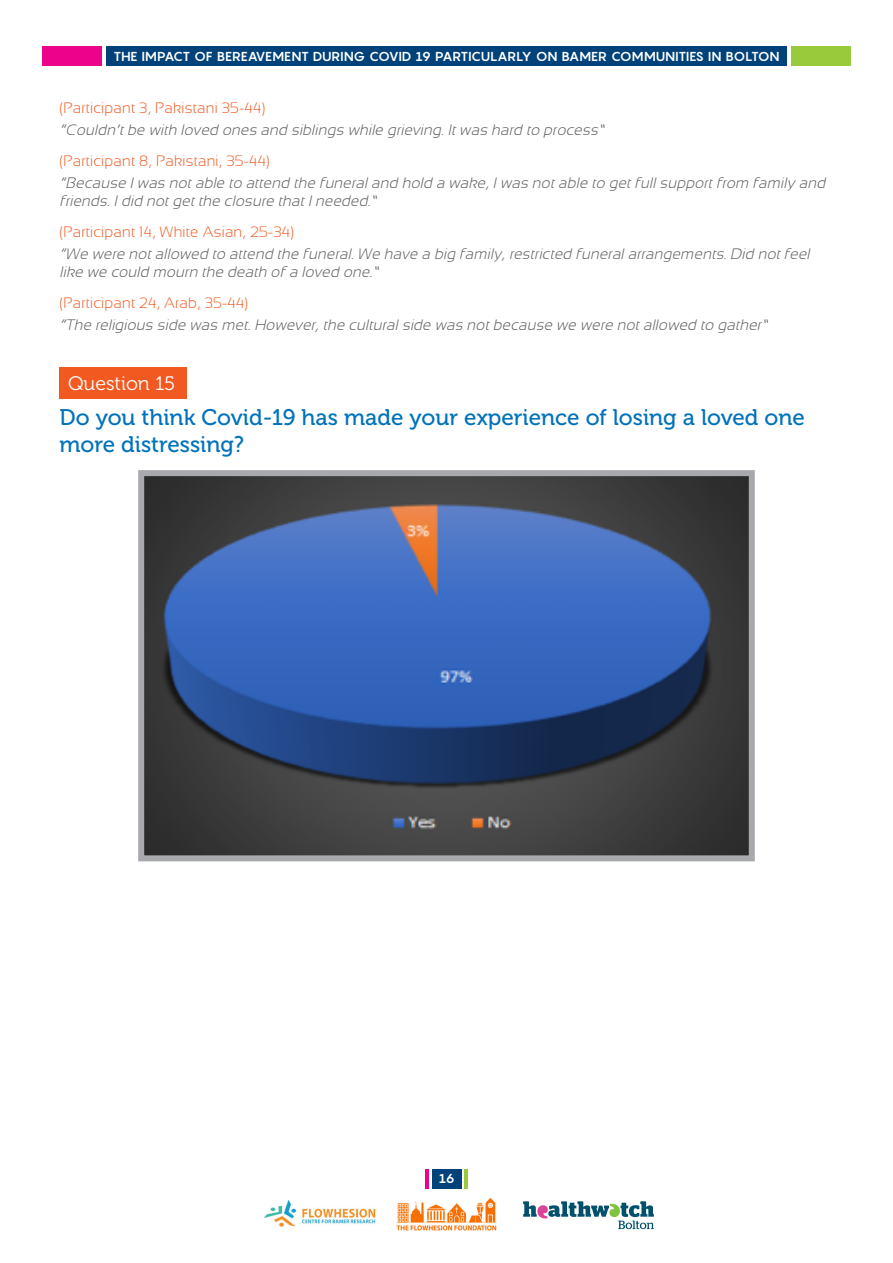
<style>
.page{position:relative;width:893px;height:1263px;background:#fff}
.page>*{position:absolute;margin:0;border:0;box-sizing:border-box;transform-origin:0 0}
.Question_Blue{font:22.5px/27px "Museo 500";color:#0072bc}
.Sub_Heading{font:19.5px "Museo 300";color:#fff}
.t1{font:italic 300 15px/18px "Sansation";letter-spacing:.02em;color:#57585a}
.t2{font:300 15px "Sansation";letter-spacing:.02em;color:#f15921}
.t3{font:700 12.9px "Pangram";letter-spacing:-.02em;color:#fff;scale:1.05 1}
</style>
<div class="page">
<div style="left:106px;top:46px;width:681px;height:20px;background:#004279"></div>
<div style="left:43px;top:46px;width:59px;height:20px;background:#ed028c"></div>
<div style="left:791px;top:46px;width:59px;height:20px;background:#99ca3b"></div>
<div style="left:432px;top:1169px;width:29px;height:19px;background:#004279"></div>
<hr style="left:425px;top:1169px;width:4px;height:19px;background:#ed028c">
<hr style="left:464px;top:1169px;width:4px;height:19px;background:#99ca3b">
<img style="left:396px;top:1199px;width:100px;height:32px">
<svg style="left:523px;top:1201px;width:131px;height:28px"></svg>
<img style="left:264px;top:1200px;width:112px;height:27px">
<div style="left:60px;top:367px;width:127px;height:31px;background:#f15921"></div>
<img style="left:145px;top:477px;width:603px;height:377px">
<div style="left:138px;top:470px;width:617px;height:391px;border:6px solid #a8a9ad"></div>
<p class="t3" style="left:113px;top:48px;width:636px">THE IMPACT OF BEREAVEMENT DURING COVID 19 PARTICULARLY ON BAMER COMMUNITIES IN BOLTON</p>
<p class="t2" style="left:60px;top:100px;width:207px">(Participant 3, Pakistani 35-44)</p>
<p class="t1" style="left:60px;top:121px;width:550px">“Couldn’tbe with loved ones and siblings while grieving.Itwas hard to process”</p>
<p class="t2" style="left:60px;top:153px;width:212px">(Participant 8, Pakistani, 35-44)</p>
<p class="t1" style="left:60px;top:174px;width:770px">“Because Iwas notable to attend the funeraland hold a wake,Iwas notable to getfullsupportfrom family and friends.Idid notgetthe closure thatIneeded.”</p>
<p class="t2" style="left:60px;top:224px;width:236px">(Participant 14, White Asian, 25-34)</p>
<p class="t1" style="left:60px;top:245px;width:755px">“We were notallowed to attend the funeral.We have a big family,restricted funeralarrangements.Did notfeel like we could mourn the death of a loved one.”</p>
<p class="t2" style="left:60px;top:295px;width:190px">(Participant 24, Arab, 35-44)</p>
<p class="t1" style="left:60px;top:316px;width:713px">“The religious side was met.However,the culturalside was notbecause we were notallowed to gather”</p>
<p class="Sub_Heading" style="left:68px;top:373px;width:109px">Question 15</p>
<p class="Question_Blue" style="left:60px;top:405px;width:747px">Do you think Covid-19 has made your experience of losing a loved one more distressing?</p>
<p class="t3" style="left:439px;top:1170px;width:17px">16</p>
</div>
